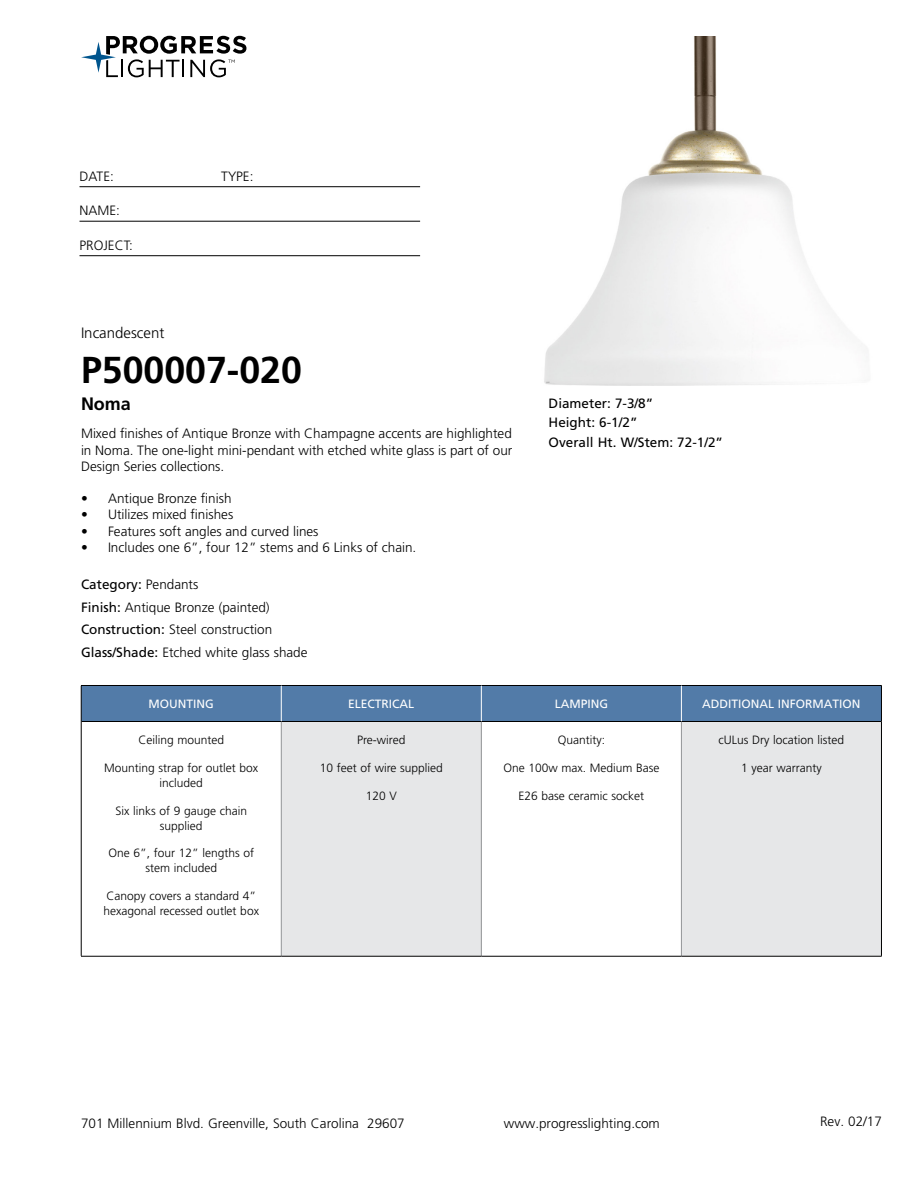
<style>
.page{position:relative;width:918px;height:1188px;background:#fff}
.page>*{position:absolute;margin:0;border:0;box-sizing:border-box;transform-origin:0 0}
.t1{font:700 37.5px "Frutiger LT Std";color:#000}
.t2{font:700 18px "Frutiger LT Std";color:#000}
.t3{font:300 15px "Frutiger LT Std";color:#000}
.t4{font:300 13.5px/22.5px "Frutiger LT Std";color:#000;text-align:justify}
.t5{font:13.5px/19.5px "Frutiger LT Std";color:#000}
.t6{font:300 12px/15px "Frutiger LT Std";color:#000;text-align:center}
.t7{font:12px "Frutiger LT Std";color:#fff}
.s1{font-weight:400}
</style>
<div class="page">
<svg style="left:81px;top:36px;width:165px;height:41px"></svg>
<hr style="left:80px;top:186px;width:340px;height:1px;background:#000">
<hr style="left:80px;top:221px;width:340px;height:1px;background:#000">
<hr style="left:80px;top:255px;width:340px;height:1px;background:#000">
<div style="left:82px;top:686px;width:799px;height:35px;background:#527ba8"></div>
<div style="left:281px;top:721px;width:200px;height:235px;background:#e6e7e8"></div>
<div style="left:681px;top:721px;width:200px;height:235px;background:#e6e7e8"></div>
<hr style="left:281px;top:722px;width:1px;height:234px;background:#939598">
<hr style="left:481px;top:722px;width:1px;height:234px;background:#939598">
<hr style="left:681px;top:722px;width:1px;height:234px;background:#939598">
<hr style="left:81px;top:721px;width:200px;height:1px;background:#000">
<hr style="left:281px;top:721px;width:200px;height:1px;background:#000">
<hr style="left:481px;top:721px;width:200px;height:1px;background:#000">
<hr style="left:681px;top:721px;width:200px;height:1px;background:#000">
<hr style="left:81px;top:956px;width:200px;height:1px;background:#000">
<hr style="left:281px;top:956px;width:200px;height:1px;background:#000">
<hr style="left:481px;top:956px;width:200px;height:1px;background:#000">
<hr style="left:681px;top:956px;width:201px;height:1px;background:#000">
<hr style="left:81px;top:685px;width:200px;height:1px;background:#000">
<hr style="left:81px;top:686px;width:1px;height:35px;background:#000">
<hr style="left:281px;top:685px;width:200px;height:1px;background:#000">
<hr style="left:481px;top:685px;width:200px;height:1px;background:#000">
<hr style="left:681px;top:685px;width:201px;height:1px;background:#000">
<hr style="left:881px;top:686px;width:1px;height:35px;background:#000">
<hr style="left:81px;top:721px;width:1px;height:235px;background:#000">
<hr style="left:881px;top:721px;width:1px;height:235px;background:#000">
<hr style="left:281px;top:686px;width:1px;height:35px;background:#fff">
<hr style="left:681px;top:686px;width:1px;height:35px;background:#fff">
<hr style="left:481px;top:686px;width:1px;height:35px;background:#fff">
<img style="left:544px;top:36px;width:262px;height:349px">
<p class="t4" style="left:80px;top:165px;width:36px">DATE:</p>
<p class="t4" style="left:221px;top:165px;width:34px">TYPE:</p>
<p class="t4" style="left:80px;top:200px;width:42px">NAME:</p>
<p class="t4" style="left:80px;top:234px;width:55px">PROJECT:</p>
<p class="t3" style="left:81px;top:325px;width:85px">Incandescent</p>
<h1 class="t1" style="left:81px;top:348px;width:222px">P500007-020</h1>
<h2 class="t2" style="left:81px;top:393px;width:52px">Noma</h2>
<p class="t4" style="left:81px;top:426px;width:433px;line-height:16.2px">Mixed finishes of Antique Bronze with Champagne accents are highlighted in Noma. The one-light mini-pendant with etched white glass is part of our Design Series collections.</p>
<p class="t4" style="left:81px;top:487px;width:152px">• Antique Bronze finish</p>
<p class="t4" style="left:81px;top:504px;width:154px">• Utilizes mixed finishes</p>
<p class="t4" style="left:81px;top:520px;width:239px">• Features soft angles and curved lines</p>
<p class="t4" style="left:81px;top:536px;width:337px">• Includes one 6”, four 12” stems and 6 Links of chain.</p>
<p class="t4" style="left:81px;top:574px;width:228px;text-align:left"><span class="s1">Category:</span> Pendants<br><span class="s1">Finish:</span> Antique Bronze (painted)<br><span class="s1">Construction:</span> Steel construction<br><span class="s1">Glass/Shade:</span> Etched white glass shade</p>
<p class="t7" style="left:149px;top:697px;width:67px">MOUNTING</p>
<p class="t7" style="left:348px;top:697px;width:68px">ELECTRICAL</p>
<p class="t7" style="left:555px;top:697px;width:55px">LAMPING</p>
<p class="t7" style="left:702px;top:697px;width:160px">ADDITIONAL INFORMATION</p>
<p class="t6" style="left:138px;top:733px;width:87px">Ceiling mounted</p>
<p class="t6" style="left:104px;top:760px;width:156px">Mounting strap for outlet box included</p>
<p class="t6" style="left:115px;top:803px;width:133px">Six links of 9 gauge chain supplied</p>
<p class="t6" style="left:108px;top:846px;width:147px">One 6”, four 12” lengths of stem included</p>
<p class="t6" style="left:104px;top:889px;width:157px;text-align:left">Canopy covers a standard 4” hexagonal recessed outlet box</p>
<p class="t5" style="left:549px;top:393px;width:176px">Diameter: 7-3/8”<br>Height: 6-1/2”<br>Overall Ht. W/Stem: 72-1/2”</p>
<p class="t6" style="left:357px;top:733px;width:50px">Pre-wired</p>
<p class="t6" style="left:320px;top:760px;width:125px">10 feet of wire supplied</p>
<p class="t6" style="left:366px;top:788px;width:33px">120 V</p>
<p class="t6" style="left:719px;top:733px;width:127px">cULus Dry location listed</p>
<p class="t6" style="left:741px;top:760px;width:82px">1 year warranty</p>
<p class="t6" style="left:558px;top:733px;width:49px">Quantity:</p>
<p class="t6" style="left:503px;top:760px;width:158px">One 100w max. Medium Base</p>
<p class="t6" style="left:519px;top:788px;width:127px">E26 base ceramic socket</p>
<p class="t4" style="left:81px;top:1112px;width:325px">701 Millennium Blvd. Greenville, South Carolina 29607</p>
<p class="t4" style="left:504px;top:1112px;width:158px">www.progresslighting.com</p>
<p class="t4" style="left:820px;top:1110px;width:63px">Rev. 02/17</p>
</div>
